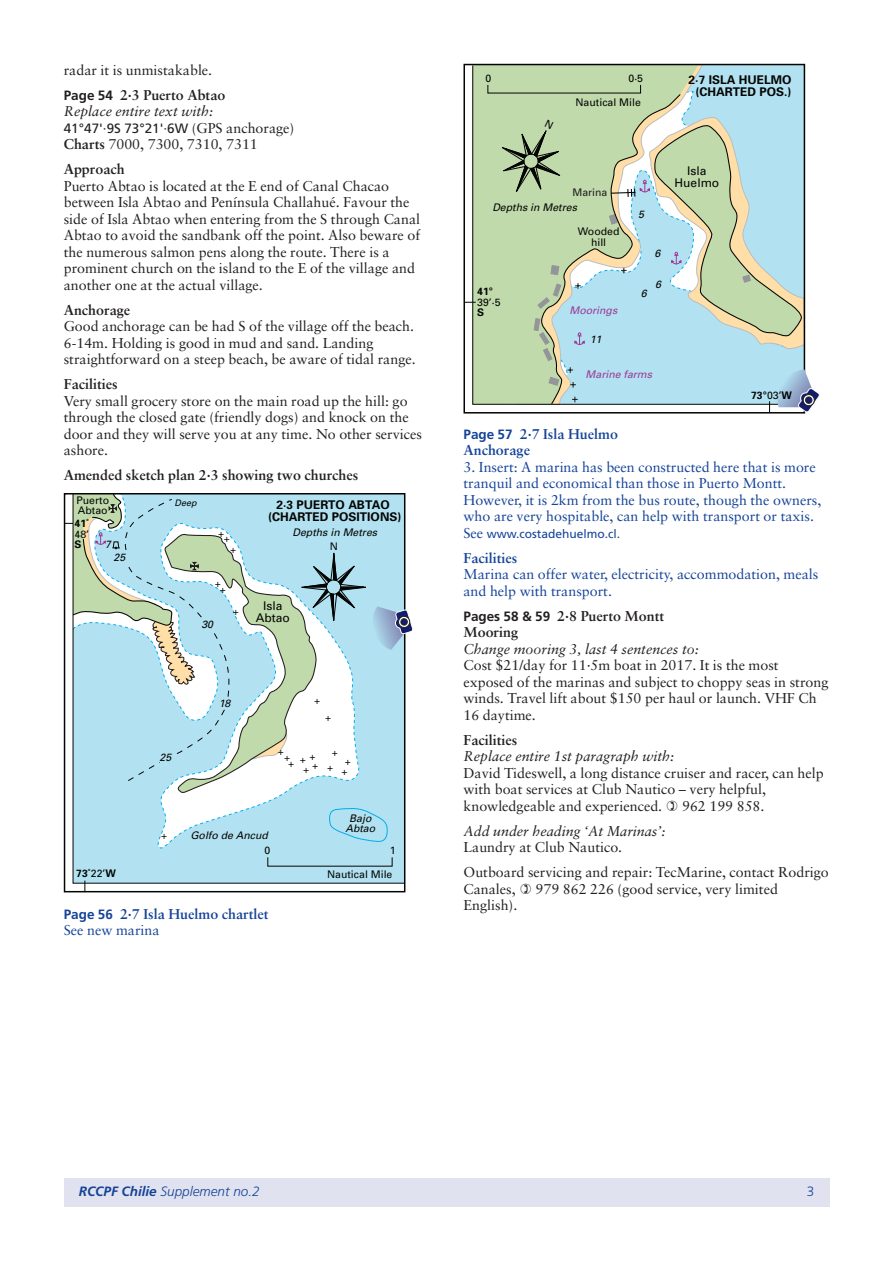
<style>
.page{position:relative;width:893px;height:1263px;background:#fff}
.page>*{position:absolute;margin:0;border:0;box-sizing:border-box;transform-origin:0 0}
.t1{font:14.25px/16.5px "Sabon";color:#231f20}
.t2{font:14.25px/16.5px "Sabon";color:#154398}
.t3{font:italic 14.25px "Sabon";color:#231f20}
.t4{font:700 14.25px/16.5px "Sabon";color:#231f20}
.t5{font:700 14.25px/16.5px "Sabon";color:#154398}
.t6{font:13.5px "Frutiger";color:#231f20}
.t7{font:italic 300 13.5px "Frutiger";color:#154398}
.t8{font:300 13.5px "Frutiger";color:#154398}
.t9{font:700 12px/12px "Univers";color:#040503;text-align:center}
.t10{font:12px "Frutiger";color:#154398}
.t11{font:12px/12px "Univers";color:#040503;text-align:center}
.t12{font:10.5px/10.5px "Univers";color:#040503;text-align:center}
.t13{font:italic 10.5px/10.5px "Univers";color:#040503;text-align:center}
.t14{font:700 10.5px "Univers";color:#040503}
.t15{font:italic 10.5px "Univers";color:#9c3b96}
.t16{font:10.5px "Univers";color:#231f20}
.t17{font:italic 9px "Univers";color:#040503}
.s1{font-family:"Frutiger";font-weight:700;font-size:13.5px}
.s2{font-weight:700}
.s3{font-family:"Sabon";font-size:14.25px}
.s4{font-weight:400}
.s5{font-family:"Frutiger";font-size:13.5px}
</style>
<div class="page">
<svg style="left:72px;top:794px;width:333px;height:90px;background:#b6dfed"></svg>
<svg style="left:328px;top:806px;width:60px;height:36px;background:#a5ddf0"></svg>
<svg style="left:85px;top:880px;width:1px;height:12px"></svg>
<svg style="left:65px;top:493px;width:348px;height:301px"></svg>
<svg style="left:472px;top:65px;width:333px;height:340px;background:#b7d4b2"></svg>
<svg style="left:464px;top:302px;width:12px;height:1px"></svg>
<div style="left:64px;top:1178px;width:765px;height:28px;background:#e1e2f0"></div>
<svg style="left:499px;top:93px;width:321px;height:320px;background:#bed9ca"></svg>
<p class="t1" style="left:64px;top:58px;width:163px;line-height:25px">radar it is unmistakable.<br><span class="s1">Page 54</span> <span class="s2">2·3 Puerto Abtao</span></p>
<p class="t3" style="left:64px;top:105px;width:151px">Replace entire text with:</p>
<p class="t6" style="left:64px;top:123px;width:232px">41°47'·9S 73°21'·6W <span class="s3">(GPS anchorage)</span></p>
<p class="t1" style="left:64px;top:133px;width:196px;line-height:25px"><span class="s2">Charts</span> 7000, 7300, 7310, 7311<br><span class="s2">Approach</span></p>
<p class="t1" style="left:64px;top:179px;width:358px">Puerto Abtao is located at the E end of Canal Chacao between Isla Abtao and Península Challahué. Favour the side of Isla Abtao when entering from the S through Canal Abtao to avoid the sandbank off the point. Also beware of the numerous salmon pens along the route. There is a prominent church on the island to the E of the village and another one at the actual village.</p>
<p class="t4" style="left:64px;top:303px;width:68px">Anchorage</p>
<p class="t1" style="left:64px;top:319px;width:353px">Good anchorage can be had S of the village off the beach.<br>6-14m. Holding is good in mud and sand. Landing straightforward on a steep beach, be aware of tidal range.</p>
<p class="t4" style="left:64px;top:377px;width:55px">Facilities</p>
<p class="t1" style="left:64px;top:394px;width:360px">Very small grocery store on the main road up the hill: go through the closed gate (friendly dogs) and knock on the door and they will serve you at any time. No other services ashore.</p>
<p class="t4" style="left:64px;top:468px;width:296px">Amended sketch plan 2·3 showing two churches</p>
<p class="t12" style="left:76px;top:496px;width:34px;text-align:left">Puerto<br>Abtao</p>
<p class="t14" style="left:75px;top:519px;width:16px">41˚</p>
<p class="t12" style="left:75px;top:529px;width:16px">48’</p>
<p class="t14" style="left:75px;top:540px;width:9px">S</p>
<p class="t13" style="left:105px;top:540px;width:7px">7</p>
<p class="t13" style="left:114px;top:553px;width:13px">25</p>
<p class="t14" style="left:76px;top:870px;width:41px">73˚<span class="s4">22’</span>W</p>
<p class="t17" style="left:175px;top:500px;width:24px">Deep</p>
<p class="t12" style="left:218px;top:529px;width:8px">+</p>
<p class="t12" style="left:224px;top:534px;width:8px">+</p>
<p class="t12" style="left:230px;top:544px;width:8px">+</p>
<p class="t12" style="left:215px;top:579px;width:8px">+</p>
<p class="t12" style="left:220px;top:585px;width:8px">+</p>
<p class="t12" style="left:233px;top:607px;width:8px">+</p>
<p class="t13" style="left:201px;top:620px;width:13px">30</p>
<p class="t9" style="left:268px;top:500px;width:135px">2·3 PUERTO ABTAO (CHARTED POSITIONS)</p>
<p class="t12" style="left:330px;top:542px;width:10px">N</p>
<p class="t13" style="left:293px;top:528px;width:86px">Depths in Metres</p>
<p class="t11" style="left:256px;top:601px;width:35px">Isla<br>Abtao</p>
<p class="t13" style="left:160px;top:753px;width:13px">25</p>
<p class="t13" style="left:219px;top:699px;width:13px">18</p>
<p class="t12" style="left:314px;top:696px;width:8px">+</p>
<p class="t12" style="left:325px;top:712px;width:8px">+</p>
<p class="t12" style="left:278px;top:747px;width:8px">+</p>
<p class="t12" style="left:300px;top:754px;width:17px">+ + +</p>
<p class="t12" style="left:284px;top:753px;width:8px">+</p>
<p class="t12" style="left:288px;top:759px;width:8px">+</p>
<p class="t12" style="left:312px;top:761px;width:8px">+</p>
<p class="t12" style="left:332px;top:748px;width:8px">+</p>
<p class="t12" style="left:327px;top:763px;width:8px">+</p>
<p class="t12" style="left:341px;top:758px;width:11px;line-height:9.4px">+ +</p>
<p class="t12" style="left:161px;top:831px;width:8px">+</p>
<p class="t13" style="left:190px;top:830px;width:79px">Golfo de Ancud</p>
<p class="t13" style="left:345px;top:814px;width:31px">Bajo<br>Abtao</p>
<p class="t12" style="left:264px;top:846px;width:7px">0</p>
<p class="t12" style="left:390px;top:846px;width:7px">1</p>
<p class="t12" style="left:327px;top:870px;width:67px">Nautical Mile</p>
<p class="t5" style="left:64px;top:907px;width:206px"><span class="s5">Page 56</span> 2·7 Isla Huelmo chartlet<br><span class="s4">See new marina</span></p>
<p class="t12" style="left:485px;top:74px;width:7px">0</p>
<p class="t12" style="left:628px;top:74px;width:16px">0·5</p>
<p class="t12" style="left:575px;top:98px;width:67px">Nautical Mile</p>
<p class="t9" style="left:689px;top:75px;width:104px">2·7 ISLA HUELMO (CHARTED POS.)</p>
<p class="t16" style="left:572px;top:188px;width:37px">Marina</p>
<p class="t13" style="left:492px;top:203px;width:86px">Depths in Metres</p>
<p class="t14" style="left:477px;top:288px;width:17px">41°</p>
<p class="t12" style="left:477px;top:298px;width:25px">39’·5</p>
<p class="t14" style="left:477px;top:309px;width:9px">S</p>
<p class="t12" style="left:578px;top:227px;width:43px">Wooded hill</p>
<p class="t15" style="left:569px;top:306px;width:49px">Moorings</p>
<p class="t13" style="left:590px;top:335px;width:13px">11</p>
<p class="t13" style="left:638px;top:210px;width:7px">5</p>
<p class="t13" style="left:655px;top:249px;width:7px">6</p>
<p class="t13" style="left:655px;top:280px;width:7px">6</p>
<p class="t13" style="left:641px;top:289px;width:7px">6</p>
<p class="t15" style="left:586px;top:371px;width:68px">Marine farms</p>
<p class="t11" style="left:675px;top:166px;width:46px">Isla<br>Huelmo</p>
<p class="t14" style="left:751px;top:392px;width:42px">73°<span class="s4">03’</span>W</p>
<p class="t5" style="left:463px;top:426px;width:156px"><span class="s5">Page 57</span> 2·7 Isla Huelmo<br>Anchorage</p>
<p class="t2" style="left:463px;top:459px;width:359px">3. Insert: A marina has been constructed here that is more tranquil and economical than those in Puerto Montt.<br>However, it is 2km from the bus route, though the owners, who are very hospitable, can help with transport or taxis.</p>
<p class="t10" style="left:463px;top:529px;width:158px"><span class="s3">See</span> www.costadehuelmo.cl.</p>
<p class="t5" style="left:463px;top:550px;width:55px">Facilities</p>
<p class="t2" style="left:463px;top:567px;width:356px">Marina can offer water, electricity, accommodation, meals and help with transport.</p>
<p class="t4" style="left:463px;top:608px;width:202px"><span class="s5">Pages 58 &amp; 59</span> 2·8 Puerto Montt<br>Mooring</p>
<p class="t3" style="left:463px;top:643px;width:237px">Change mooring 3, last 4 sentences to:</p>
<p class="t1" style="left:463px;top:658px;width:367px">Cost $21/day for 11·5m boat in 2017. It is the most exposed of the marinas and subject to choppy seas in strong winds. Travel lift about $150 per haul or launch. VHF Ch 16 daytime.</p>
<p class="t4" style="left:463px;top:732px;width:55px">Facilities</p>
<p class="t3" style="left:463px;top:750px;width:212px">Replace entire 1st paragraph with:</p>
<p class="t1" style="left:463px;top:765px;width:362px">David Tideswell, a long distance cruiser and racer, can help with boat services at Club Nautico – very helpful, knowledgeable and experienced.</p>
<p class="t1" style="left:682px;top:798px;width:84px">962 199 858.</p>
<p class="t3" style="left:463px;top:825px;width:203px">Add under heading ‘At Marinas’:</p>
<p class="t1" style="left:463px;top:836px;width:367px;line-height:25px">Laundry at Club Nautico.<br>Outboard servicing and repair: TecMarine, contact Rodrigo</p>
<p class="t1" style="left:463px;top:881px;width:54px">Canales,</p>
<p class="t1" style="left:536px;top:881px;width:244px">979 862 226 (good service, very limited</p>
<p class="t1" style="left:463px;top:898px;width:55px">English).</p>
<p class="t7" style="left:79px;top:1186px;width:182px"><span class="s2">RCCPF Chilie</span> Supplement no.2</p>
<p class="t8" style="left:807px;top:1186px;width:9px">3</p>
</div>
